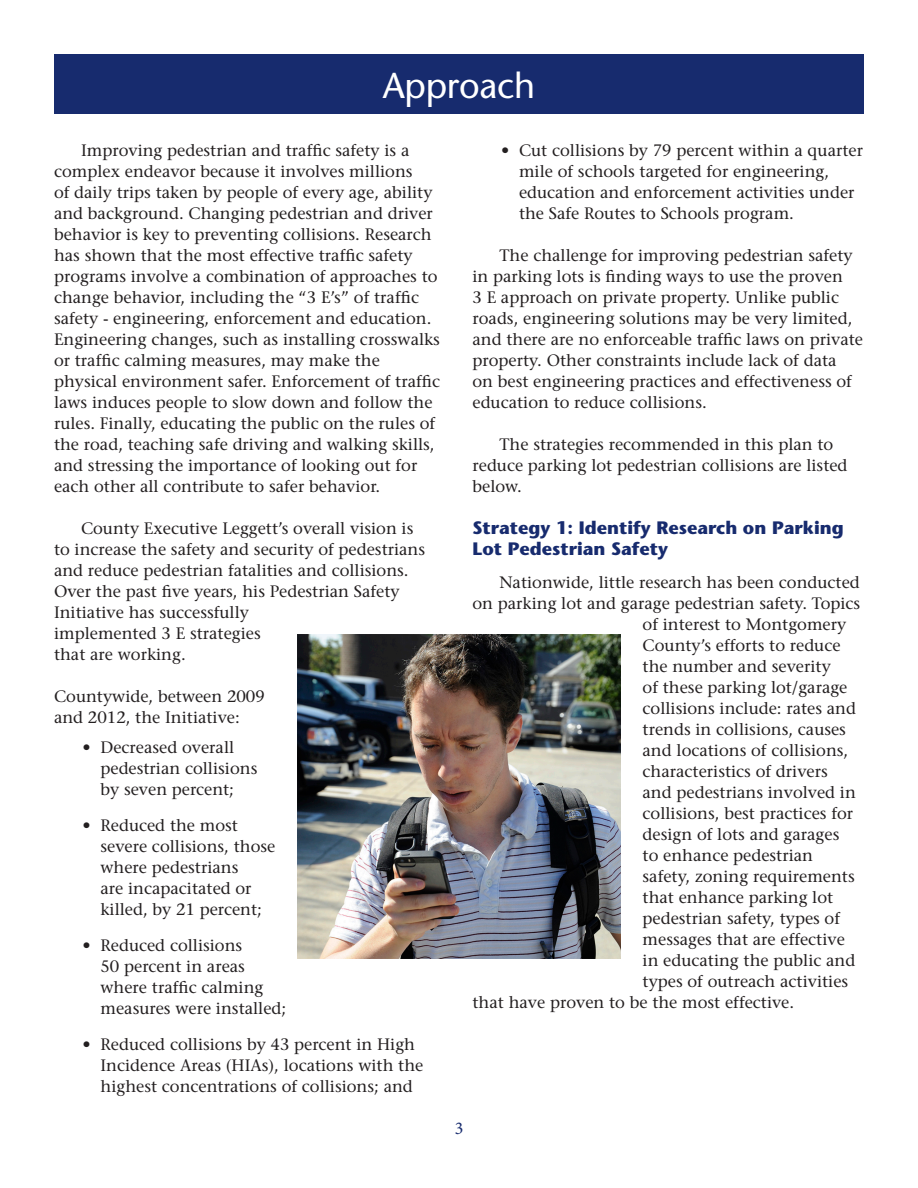
<style>
.page{position:relative;width:918px;height:1188px;background:#fff}
.page>*{position:absolute;margin:0;border:0;box-sizing:border-box;transform-origin:0 0}
.t1{font:36px "Stone Sans";letter-spacing:-.01em;color:#fff}
.t2{font:700 18px/21px "Stone Sans";color:#172b6e}
.t3{font:18px "Minion Pro";color:#172b6e}
.t4{font:16.5px/21px "Stone Serif";color:#231f20}
</style>
<div class="page">
<div style="left:54px;top:54px;width:810px;height:59px;background:#172b6e"></div>
<img style="left:297px;top:634px;width:324px;height:324px">
<h1 class="t1" style="left:383px;top:64px;width:154px">Approach</h1>
<p class="t4" style="left:519px;top:140px;width:346px;text-indent:-18px">• Cut collisions by 79 percent within a quarter mile of schools targeted for engineering, education and enforcement activities under the Safe Routes to Schools program.</p>
<p class="t4" style="left:473px;top:245px;width:392px;text-indent:27px">The challenge for improving pedestrian safety in parking lots is finding ways to use the proven<br>3 E approach on private property. Unlike public roads, engineering solutions may be very limited, and there are no enforceable traffic laws on private property. Other constraints include lack of data<br>on best engineering practices and effectiveness of education to reduce collisions.</p>
<p class="t4" style="left:473px;top:434px;width:377px;text-indent:27px">The strategies recommended in this plan to reduce parking lot pedestrian collisions are listed below.</p>
<p class="t2" style="left:472px;top:517px;width:373px">Strategy 1: Identify Research on Parking<br>Lot Pedestrian Safety</p>
<p class="t4" style="left:499px;top:572px;width:362px">Nationwide, little research has been conducted</p>
<p class="t4" style="left:472px;top:593px;width:389px">on parking lot and garage pedestrian safety. Topics</p>
<p class="t4" style="left:643px;top:614px;width:205px">of interest to Montgomery</p>
<p class="t4" style="left:643px;top:635px;width:199px">County’s efforts to reduce</p>
<p class="t4" style="left:643px;top:656px;width:190px">the number and severity</p>
<p class="t4" style="left:643px;top:677px;width:206px">of these parking lot/garage</p>
<p class="t4" style="left:643px;top:698px;width:215px">collisions include: rates and</p>
<p class="t4" style="left:643px;top:719px;width:205px">trends in collisions, causes</p>
<p class="t4" style="left:643px;top:740px;width:207px">and locations of collisions,</p>
<p class="t4" style="left:643px;top:761px;width:187px">characteristics of drivers</p>
<p class="t4" style="left:643px;top:782px;width:215px">and pedestrians involved in</p>
<p class="t4" style="left:643px;top:803px;width:212px">collisions, best practices for</p>
<p class="t4" style="left:643px;top:824px;width:198px">design of lots and garages</p>
<p class="t4" style="left:643px;top:845px;width:172px">to enhance pedestrian</p>
<p class="t4" style="left:643px;top:866px;width:214px">safety, zoning requirements</p>
<p class="t4" style="left:643px;top:887px;width:192px">that enhance parking lot</p>
<p class="t4" style="left:643px;top:908px;width:199px">pedestrian safety, types of</p>
<p class="t4" style="left:643px;top:929px;width:204px">messages that are effective</p>
<p class="t4" style="left:643px;top:950px;width:214px">in educating the public and</p>
<p class="t4" style="left:643px;top:971px;width:207px">types of outreach activities</p>
<p class="t4" style="left:472px;top:992px;width:323px">that have proven to be the most effective.</p>
<p class="t4" style="left:54px;top:139px;width:388px;text-indent:27px">Improving pedestrian and traffic safety is a complex endeavor because it involves millions<br>of daily trips taken by people of every age, ability and background. Changing pedestrian and driver behavior is key to preventing collisions. Research has shown that the most effective traffic safety programs involve a combination of approaches to change behavior, including the “3 E’s” of traffic safety - engineering, enforcement and education.<br>Engineering changes, such as installing crosswalks or traffic calming measures, may make the physical environment safer. Enforcement of traffic laws induces people to slow down and follow the rules. Finally, educating the public on the rules of the road, teaching safe driving and walking skills, and stressing the importance of looking out for each other all contribute to safer behavior.</p>
<p class="t4" style="left:54px;top:517px;width:373px;text-indent:27px">County Executive Leggett’s overall vision is to increase the safety and security of pedestrians and reduce pedestrian fatalities and collisions.<br>Over the past five years, his Pedestrian Safety Initiative has successfully<br>implemented 3 E strategies<br>that are working.</p>
<p class="t4" style="left:54px;top:686px;width:212px">Countywide, between 2009 and 2012, the Initiative:</p>
<p class="t4" style="left:101px;top:737px;width:158px;text-indent:-18px">• Decreased overall pedestrian collisions by seven percent;</p>
<p class="t4" style="left:101px;top:815px;width:176px;text-indent:-18px">• Reduced the most severe collisions, those where pedestrians<br>are incapacitated or killed, by 21 percent;</p>
<p class="t4" style="left:101px;top:935px;width:187px;text-indent:-18px">• Reduced collisions<br>50 percent in areas where traffic calming measures were installed;</p>
<p class="t4" style="left:101px;top:1034px;width:324px;text-indent:-18px">• Reduced collisions by 43 percent in High<br>Incidence Areas (HIAs), locations with the highest concentrations of collisions; and</p>
<p class="t3" style="left:455px;top:1116px;width:10px">3</p>
</div>
